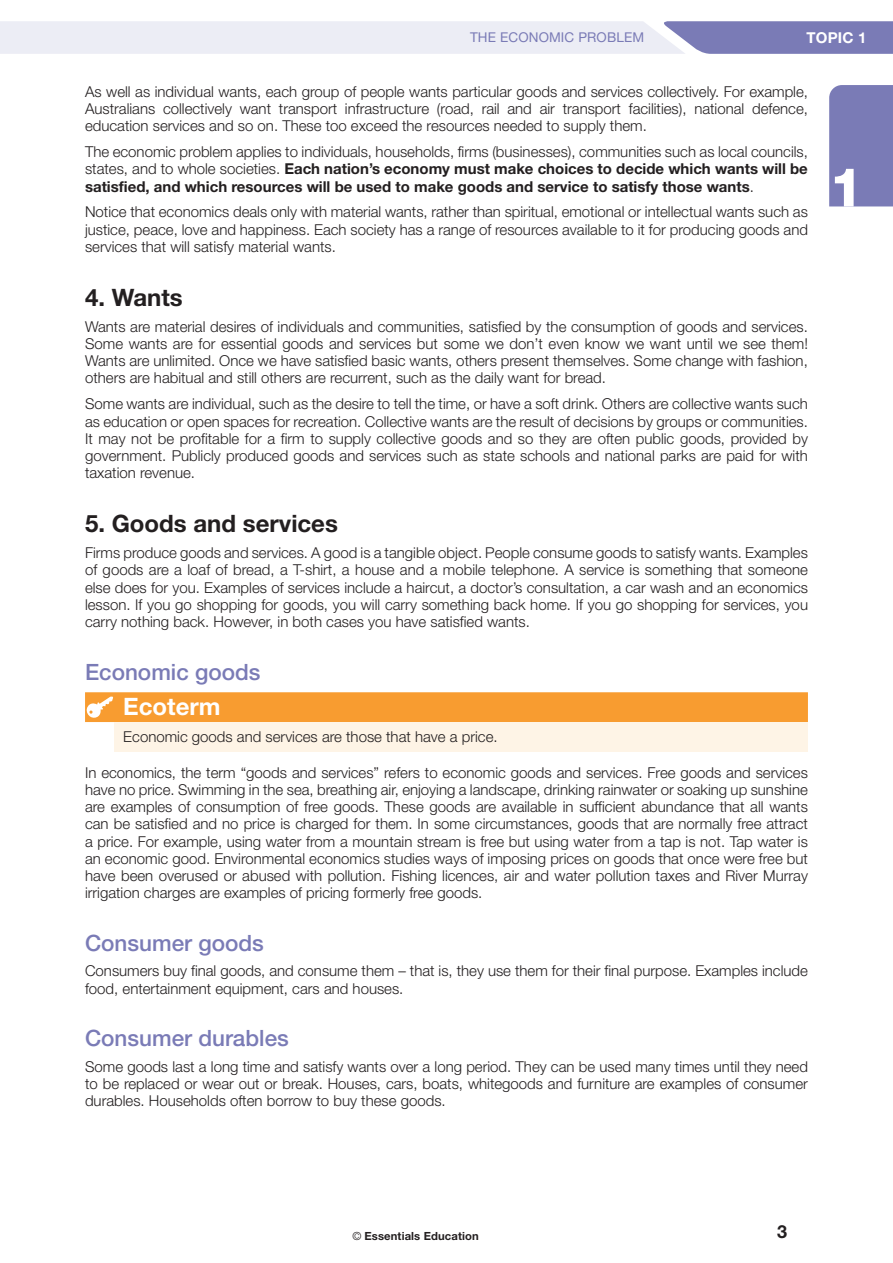
<style>
.page{position:relative;width:893px;height:1263px;background:#fff}
.page>*{position:absolute;margin:0;border:0;box-sizing:border-box;transform-origin:0 0}
.t1{font:800 54px "Helvetica Neue";color:#fff}
.Heading_2{font:700 24px "Helvetica Neue";color:#231f20}
.Heading_2-2{font:700 24px "Helvetica Neue";color:#fff}
.Heading_3{font:500 22.5px "Helvetica Neue";color:#7a7bb6}
.t2{font:700 18px "Helvetica Neue";color:#231f20}
.Body_Copy{font:300 15px/17.2px "Helvetica Neue";color:#231f20;text-align:justify}
.Body_Copy-2{font:700 15px/17.2px "Helvetica Neue";color:#231f20;text-align:justify}
.t3{font:700 15px "Helvetica Neue";letter-spacing:.01em;color:#fff}
.t4{font:13.5px "Helvetica Neue";letter-spacing:.01em;color:#7a7bb6}
.t5{font:700 11.25px "Helvetica Neue";letter-spacing:.01em;color:#231f20}
.s1{font-weight:300}
</style>
<div class="page">
<svg style="left:0;top:21px;width:893px;height:33px;background:#d1d2e6"></svg>
<div style="left:829px;top:85px;width:64px;height:121px;background:#7a7bb6"></div>
<div style="left:115px;top:722px;width:693px;height:30px;background:#fef4e6"></div>
<div style="left:85px;top:692px;width:723px;height:30px;background:#f89c30"></div>
<p class="t4" style="left:470px;top:29px;width:176px">THE ECONOMIC PROBLEM</p>
<p class="t3" style="left:807px;top:28px;width:61px">TOPIC 1</p>
<p class="Body_Copy" style="left:85px;top:83px;width:724px">As well as individual wants, each group of people wants particular goods and services collectively. For example, Australians collectively want transport infrastructure (road, rail and air transport facilities), national defence, education services and so on. These too exceed the resources needed to supply them.</p>
<p class="Body_Copy-2" style="left:85px;top:143px;width:724px"><span class="s1">The economic problem applies to individuals, households, firms (businesses), communities such as local councils, states, and to whole societies.</span> Each nation’s economy must make choices to decide which wants will be satisfied, and which resources will be used to make goods and service to satisfy those wants<span class="s1">.</span></p>
<p class="Body_Copy" style="left:85px;top:203px;width:724px">Notice that economics deals only with material wants, rather than spiritual, emotional or intellectual wants such as justice, peace, love and happiness. Each society has a range of resources available to it for producing goods and services that will satisfy material wants.</p>
<p class="Heading_2" style="left:85px;top:283px;width:99px">4. Wants</p>
<p class="Body_Copy" style="left:85px;top:317px;width:724px">Wants are material desires of individuals and communities, satisfied by the consumption of goods and services.<br>Some wants are for essential goods and services but some we don’t even know we want until we see them!<br>Wants are unlimited. Once we have satisfied basic wants, others present themselves. Some change with fashion, others are habitual and still others are recurrent, such as the daily want for bread.</p>
<p class="Body_Copy" style="left:85px;top:395px;width:724px">Some wants are individual, such as the desire to tell the time, or have a soft drink. Others are collective wants such as education or open spaces for recreation. Collective wants are the result of decisions by groups or communities.<br>It may not be profitable for a firm to supply collective goods and so they are often public goods, provided by government. Publicly produced goods and services such as state schools and national parks are paid for with taxation revenue.</p>
<p class="Heading_2" style="left:85px;top:509px;width:254px">5. Goods and services</p>
<p class="Body_Copy" style="left:85px;top:544px;width:724px">Firms produce goods and services. A good is a tangible object. People consume goods to satisfy wants. Examples of goods are a loaf of bread, a T-shirt, a house and a mobile telephone. A service is something that someone else does for you. Examples of services include a haircut, a doctor’s consultation, a car wash and an economics lesson. If you go shopping for goods, you will carry something back home. If you go shopping for services, you carry nothing back. However, in both cases you have satisfied wants.</p>
<p class="Heading_3" style="left:85px;top:658px;width:177px">Economic goods</p>
<p class="Heading_2-2" style="left:123px;top:692px;width:99px">Ecoterm</p>
<p class="Body_Copy" style="left:123px;top:728px;width:376px">Economic goods and services are those that have a price.</p>
<p class="Body_Copy" style="left:85px;top:763px;width:724px">In economics, the term “goods and services” refers to economic goods and services. Free goods and services have no price. Swimming in the sea, breathing air, enjoying a landscape, drinking rainwater or soaking up sunshine are examples of consumption of free goods. These goods are available in sufficient abundance that all wants can be satisfied and no price is charged for them. In some circumstances, goods that are normally free attract a price. For example, using water from a mountain stream is free but using water from a tap is not. Tap water is an economic good. Environmental economics studies ways of imposing prices on goods that once were free but have been overused or abused with pollution. Fishing licences, air and water pollution taxes and River Murray irrigation charges are examples of pricing formerly free goods.</p>
<p class="Heading_3" style="left:85px;top:929px;width:180px">Consumer goods</p>
<p class="Body_Copy" style="left:85px;top:962px;width:724px">Consumers buy final goods, and consume them – that is, they use them for their final purpose. Examples include food, entertainment equipment, cars and houses.</p>
<p class="Heading_3" style="left:85px;top:1025px;width:205px">Consumer durables</p>
<p class="Body_Copy" style="left:85px;top:1057px;width:724px">Some goods last a long time and satisfy wants over a long period. They can be used many times until they need to be replaced or wear out or break. Houses, cars, boats, whitegoods and furniture are examples of consumer durables. Households often borrow to buy these goods.</p>
<h1 class="t1" style="left:829px;top:155px;width:36px">1</h1>
<p class="t5" style="left:352px;top:1229px;width:128px"><span class="s1">©</span> Essentials Education</p>
<p class="t2" style="left:777px;top:1221px;width:12px">3</p>
</div>
